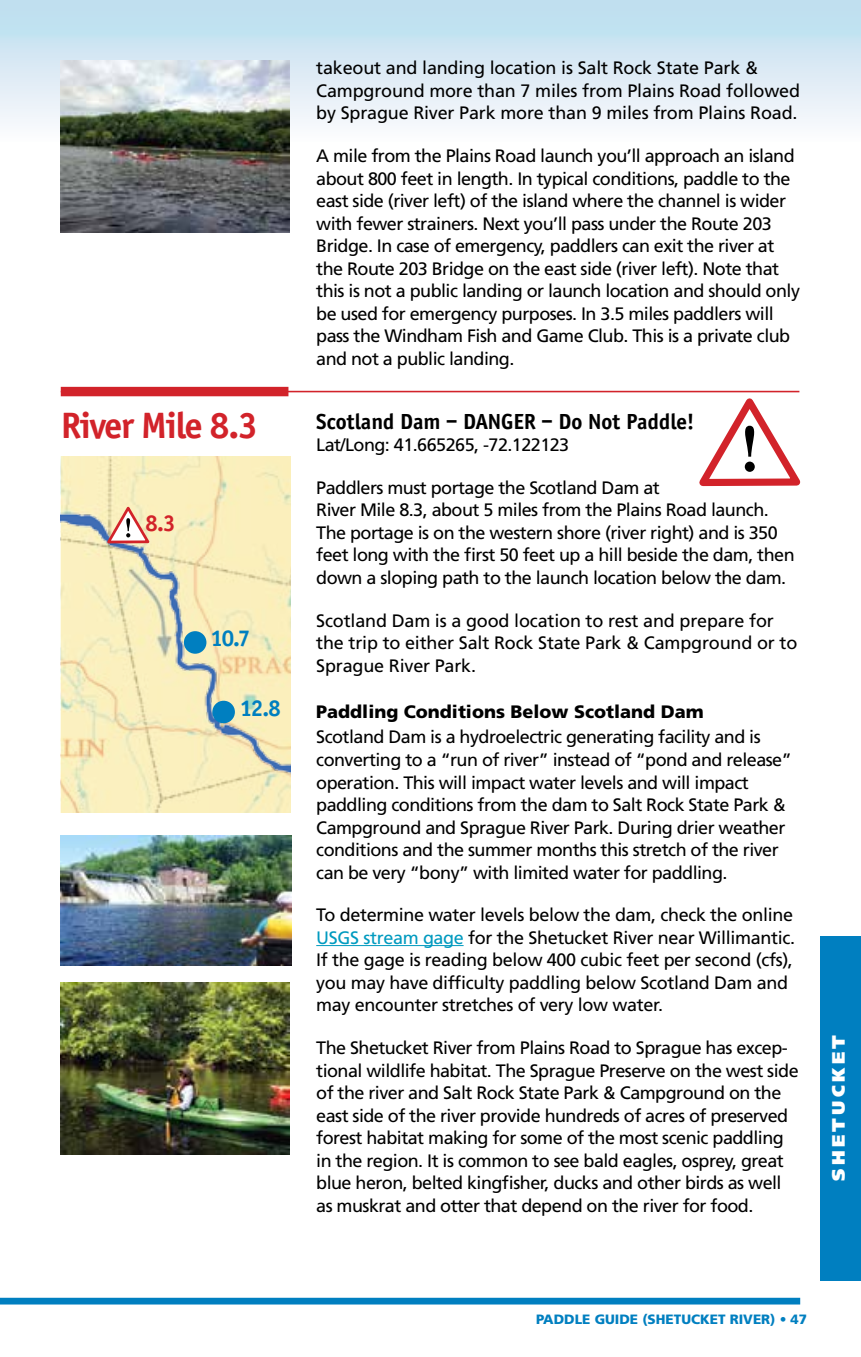
<style>
.page{position:relative;width:861px;height:1357px;background:#fff}
.page>*{position:absolute;margin:0;border:0;box-sizing:border-box;transform-origin:0 0}
.t1{font:700 37.8px "Officina Sans";letter-spacing:-.03em;color:#d2232a}
.t2{font:700 23.62px "Officina Sans";color:#007fc0}
.t3{font:700 23.62px "Officina Sans";color:#d2232a}
.t4{font:700 22.5px "Officina Sans";color:#000}
.t5{font:18px/22.5px "Frutiger LT Std";letter-spacing:-.03em;color:#000}
.t6{font:18px/22.5px "Frutiger LT Std";letter-spacing:-.01em;color:#000}
.t7{font:900 18px "Frutiger LT Std";color:#000}
.t8{font:900 18px "Frutiger LT Std";letter-spacing:.18em;color:#fff}
.t9{font:900 13.5px "Frutiger LT Std";color:#007fc0}
.s1{color:#009abf}
</style>
<div class="page">
<div style="left:0;top:0;width:861px;height:143px;background:linear-gradient(to bottom,#b8dcee,#fefbfd)"></div>
<div style="left:0;top:1298px;width:800px;height:6px;background:#007fc0"></div>
<hr style="left:316px;top:945px;width:147px;height:1px;background:#009abf">
<div style="left:61px;top:387px;width:227px;height:9px;background:#d2232a"></div>
<hr style="left:61px;top:391px;width:738px;height:1px;background:#d2232a">
<svg style="left:690px;top:392px;width:111px;height:95px"></svg>
<img style="left:61px;top:61px;width:228px;height:171px">
<img style="left:61px;top:983px;width:229px;height:171px">
<img style="left:61px;top:836px;width:230px;height:129px">
<img style="left:61px;top:456px;width:230px;height:357px">
<div style="left:184px;top:631px;width:22px;height:23px;background:#007fc0;border-radius:50%"></div>
<div style="left:212px;top:701px;width:23px;height:22px;background:#007fc0;border-radius:50%"></div>
<svg style="left:104px;top:504px;width:49px;height:41px"></svg>
<div style="left:820px;top:936px;width:41px;height:345px;background:#007fc0"></div>
<h1 class="t1" style="left:61px;top:403px;width:198px">River Mile 8.3</h1>
<h2 class="t3" style="left:146px;top:509px;width:32px">8.3</h2>
<h2 class="t2" style="left:211px;top:624px;width:41px">10.7</h2>
<h2 class="t2" style="left:240px;top:693px;width:42px">12.8</h2>
<p class="t6" style="left:316px;top:57px;width:485px">takeout and landing location is Salt Rock State Park &amp;<br>Campground more than 7 miles from Plains Road followed by Sprague River Park more than 9 miles from Plains Road.</p>
<p class="t5" style="left:316px;top:145px;width:485px">A mile from the Plains Road launch you’ll approach an island about 800 feet in length. In typical conditions, paddle to the east side (river left) of the island where the channel is wider with fewer strainers. Next you’ll pass under the Route 203<br>Bridge. In case of emergency, paddlers can exit the river at the Route 203 Bridge on the east side (river left). Note that this is not a public landing or launch location and should only be used for emergency purposes. In 3.5 miles paddlers will pass the Windham Fish and Game Club. This is a private club and not a public landing.</p>
<p class="t4" style="left:316px;top:408px;width:380px">Scotland Dam – DANGER – Do Not Paddle!</p>
<p class="t5" style="left:316px;top:434px;width:254px">Lat/Long: 41.665265, -72.122123</p>
<p class="t5" style="left:316px;top:476px;width:480px">Paddlers must portage the Scotland Dam at<br>River Mile 8.3, about 5 miles from the Plains Road launch.<br>The portage is on the western shore (river right) and is 350 feet long with the first 50 feet up a hill beside the dam, then down a sloping path to the launch location below the dam.</p>
<p class="t6" style="left:316px;top:609px;width:482px">Scotland Dam is a good location to rest and prepare for the trip to either Salt Rock State Park &amp; Campground or to<br>Sprague River Park.</p>
<p class="t7" style="left:316px;top:700px;width:389px">Paddling Conditions Below Scotland Dam</p>
<p class="t5" style="left:316px;top:726px;width:477px">Scotland Dam is a hydroelectric generating facility and is converting to a “run of river” instead of “pond and release” operation. This will impact water levels and will impact paddling conditions from the dam to Salt Rock State Park &amp; Campground and Sprague River Park. During drier weather conditions and the summer months this stretch of the river can be very “bony” with limited water for paddling.</p>
<p class="t5" style="left:316px;top:904px;width:480px">To determine water levels below the dam, check the online <span class="s1">USGS stream gage</span> for the Shetucket River near Willimantic.<br>If the gage is reading below 400 cubic feet per second (cfs), you may have difficulty paddling below Scotland Dam and may encounter stretches of very low water.</p>
<p class="t5" style="left:316px;top:1036px;width:484px">The Shetucket River from Plains Road to Sprague has excep&shy;tional wildlife habitat. The Sprague Preserve on the west side of the river and Salt Rock State Park &amp; Campground on the east side of the river provide hundreds of acres of preserved forest habitat making for some of the most scenic paddling in the region. It is common to see bald eagles, osprey, great blue heron, belted kingfisher, ducks and other birds as well as muskrat and otter that depend on the river for food.</p>
<p class="t8" style="left:827px;top:1180px;width:147px;rotate:-90deg">shetucket</p>
<p class="t9" style="left:536px;top:1311px;width:272px">Paddle Guide (shetucket river) • 47</p>
</div>
